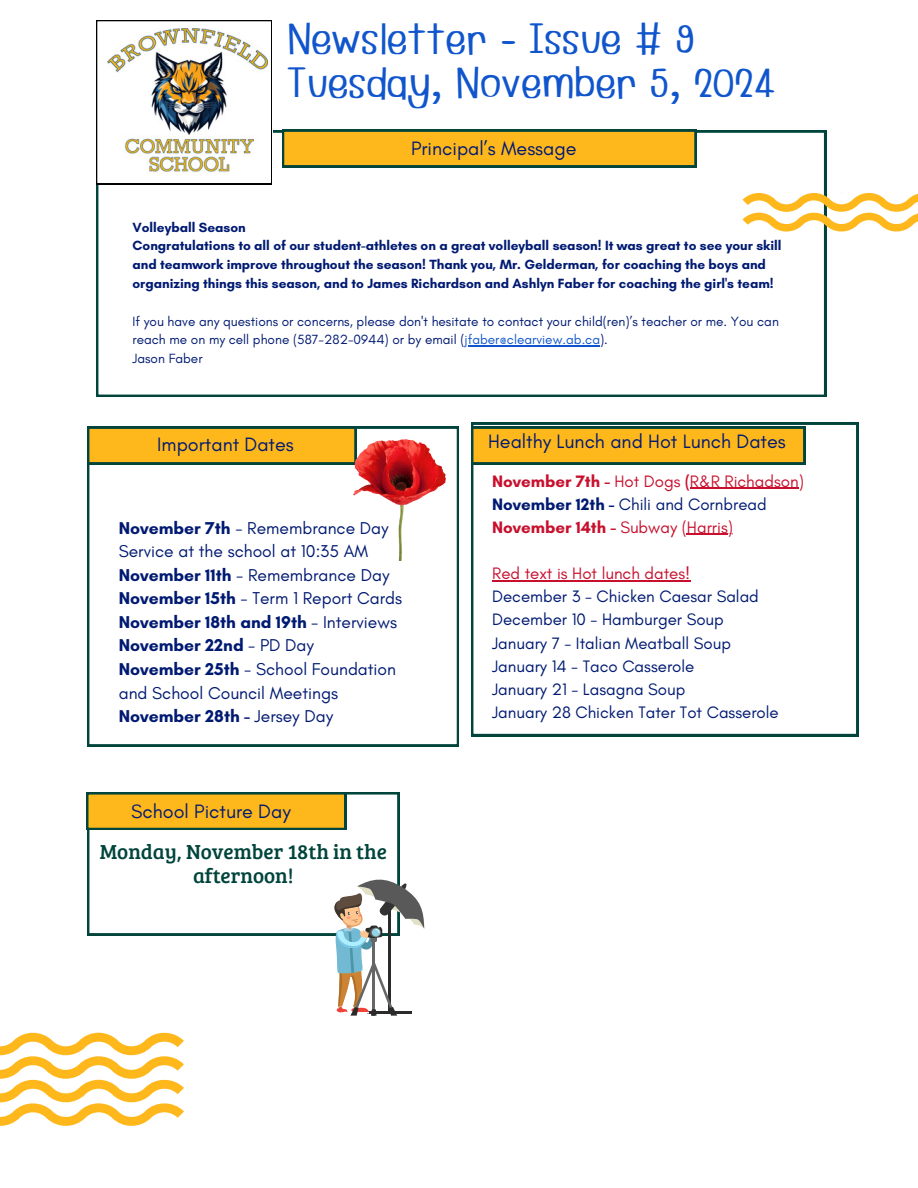
<style>
.page{position:relative;width:918px;height:1188px;background:#fff}
.page>*{position:absolute;margin:0;border:0;box-sizing:border-box;transform-origin:0 0}
.t1{font:40.35px/43.8px "Earth";color:#15c}
.t2{font:21px/24.8px "Bree Serif";color:#01443c;text-align:center}
.t3{font:19.8px "Glacial Indifference";color:#001a72}
.t4{font:17.4px/23.5px "Glacial Indifference";color:#001a72}
.t5{font:16.8px/23.1px "Glacial Indifference";color:#001a72}
.t6{font:16.8px/23.1px "Glacial Indifference";color:#c8102e}
.t7{font:700 13.65px/18.8px "Glacial Indifference";color:#001a72}
.t8{font:13.65px/18.8px "Glacial Indifference";color:#001a72}
.s1{color:#15c}
.s2{font-weight:700}
.s3{font-weight:700;color:#001a72}
.s4{color:#001a72}
.s5{color:#c8102e}
</style>
<div class="page">
<svg style="left:0;top:1032px;width:184px;height:94px"></svg>
<svg style="left:96px;top:131px;width:730px;height:266px"></svg>
<svg style="left:743px;top:193px;width:175px;height:40px"></svg>
<svg style="left:282px;top:130px;width:414px;height:37px;background:#e3ab1f"></svg>
<svg style="left:87px;top:427px;width:371px;height:319px"></svg>
<svg style="left:87px;top:427px;width:269px;height:37px;background:#e2aa1f"></svg>
<svg style="left:471px;top:423px;width:387px;height:313px"></svg>
<svg style="left:87px;top:792px;width:312px;height:143px"></svg>
<svg style="left:471px;top:427px;width:334px;height:37px;background:#e1aa1f"></svg>
<svg style="left:86px;top:792px;width:260px;height:38px;background:#daa720"></svg>
<svg style="left:96px;top:20px;width:176px;height:164px"></svg>
<img style="left:108px;top:28px;width:160px;height:149px">
<img style="left:353px;top:440px;width:93px;height:120px">
<svg style="left:329px;top:876px;width:95px;height:140px"></svg>
<hr style="left:690px;top:488px;width:109px;height:1px;background:#c8102e">
<hr style="left:687px;top:534px;width:46px;height:1px;background:#c8102e">
<hr style="left:492px;top:580px;width:198px;height:1px;background:#c8102e">
<hr style="left:465px;top:346px;width:135px;height:1px;background:#15c">
<p class="t1" style="left:287px;top:15px;width:491px">Newsletter - Issue # 9<br>Tuesday, November 5, 2024</p>
<p class="t3" style="left:411px;top:136px;width:167px">Principal’s Message</p>
<p class="t7" style="left:132px;top:218px;width:651px">Volleyball Season<br>Congratulations to all of our student-athletes on a great volleyball season! It was great to see your skill and teamwork improve throughout the season! Thank you, Mr. Gelderman, for coaching the boys and organizing things this season, and to James Richardson and Ashlyn Faber for coaching the girl's team!</p>
<p class="t8" style="left:132px;top:311px;width:648px">If you have any questions or concerns, please don't hesitate to contact your child(ren)’s teacher or me. You can reach me on my cell phone (587-282-0944) or by email (<span class="s1">jfaber@clearview.ab.ca</span>).</p>
<h3 class="t8" style="left:132px;top:349px;width:72px">Jason Faber</h3>
<h2 class="t3" style="left:157px;top:433px;width:138px">Important Dates</h2>
<h2 class="t4" style="left:119px;top:516px;width:285px"><span class="s2">November 7th</span> - Remembrance Day<br>Service at the school at 10:35 AM<br><span class="s2">November 11th</span> - Remembrance Day<br><span class="s2">November 15th</span> - Term 1 Report Cards<br><span class="s2">November 18th and 19th</span> - Interviews<br><span class="s2">November 22nd</span> - PD Day<br><span class="s2">November 25th</span> - School Foundation and School Council Meetings<br><span class="s2">November 28th -</span> Jersey Day</h2>
<h3 class="t3" style="left:131px;top:799px;width:161px">School Picture Day</h3>
<p class="t2" style="left:100px;top:838px;width:289px">Monday, November 18th in the afternoon!</p>
<h2 class="t3" style="left:488px;top:429px;width:299px">Healthy Lunch and Hot Lunch Dates</h2>
<h4 class="t6" style="left:492px;top:469px;width:313px"><span class="s2">November 7th -</span> Hot Dogs <span class="s2">(</span>R&amp;R Richadson)<br><span class="s3">November 12th -</span> <span class="s4">Chili and Cornbread<br></span><span class="s2">November 14th -</span> Subway (Harris)</h4>
<p class="t5" style="left:492px;top:562px;width:288px"><span class="s5">Red text is Hot lunch dates!<br></span>December 3 - Chicken Caesar Salad<br>December 10 - Hamburger Soup<br>January 7 - Italian Meatball Soup<br>January 14 - Taco Casserole<br>January 21 - Lasagna Soup<br>January 28 Chicken Tater Tot Casserole</p>
</div>
